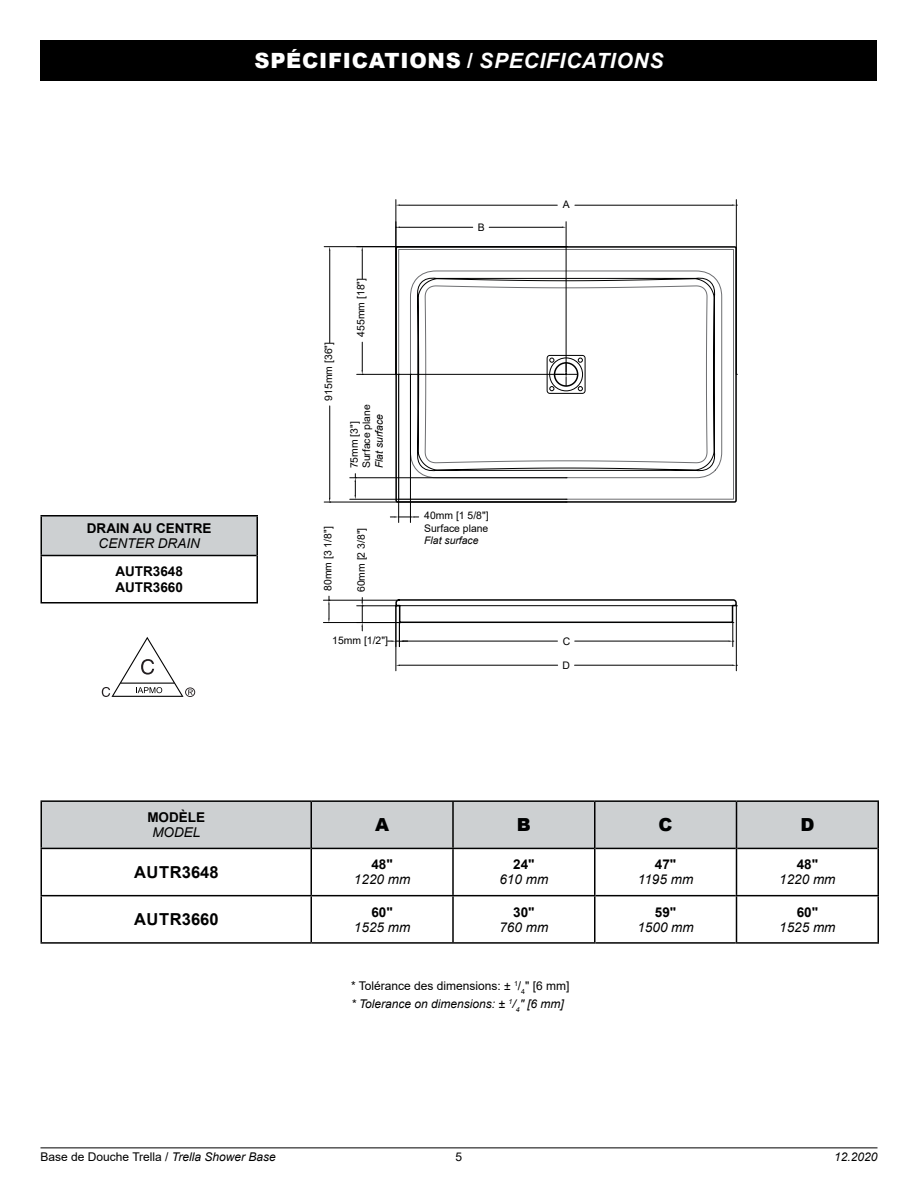
<style>
.page{position:relative;width:918px;height:1188px;background:#fff}
.page>*{position:absolute;margin:0;border:0;box-sizing:border-box;transform-origin:0 0}
.t1{font:900 21px "Arial";letter-spacing:.035em;color:#fff}
.t2{font:900 18px "Arial";color:#000101}
.t3{font:700 16.5px "Arial";color:#000101}
.t4{font:italic 13.5px "Arial";color:#000}
.t5{font:700 13.5px/16.2px "Arial";color:#000}
.t6{font:12px/18px "Arial";color:#000}
.t7{font:italic 12px "Arial";color:#000}
.t8{font:10.35px/12.5px "Arial";color:#000}
.t9{font:italic 10.35px "Arial";color:#000}
.s1{font-weight:700}
.s2{font-weight:700;font-style:italic}
.s3{font-style:italic}
</style>
<div class="page">
<hr style="left:40px;top:1148px;width:838px;height:1px;background:#000">
<svg style="left:395px;top:245px;width:343px;height:379px"></svg>
<svg style="left:399px;top:508px;width:334px;height:98px"></svg>
<svg style="left:398px;top:241px;width:336px;height:267px"></svg>
<hr style="left:396px;top:200px;width:1px;height:174px;background:#000">
<hr style="left:736px;top:200px;width:1px;height:174px;background:#000">
<hr style="left:400px;top:205px;width:157px;height:1px;background:#000">
<hr style="left:575px;top:205px;width:157px;height:1px;background:#000">
<hr style="left:324px;top:246px;width:242px;height:1px;background:#000">
<hr style="left:324px;top:502px;width:242px;height:1px;background:#000">
<hr style="left:329px;top:251px;width:1px;height:92px;background:#000">
<hr style="left:329px;top:406px;width:1px;height:92px;background:#000">
<hr style="left:566px;top:222px;width:1px;height:152px;background:#000">
<hr style="left:489px;top:227px;width:73px;height:1px;background:#000">
<hr style="left:400px;top:227px;width:73px;height:1px;background:#000">
<hr style="left:357px;top:374px;width:209px;height:1px;background:#000">
<svg style="left:362px;top:247px;width:1px;height:32px"></svg>
<svg style="left:555px;top:363px;width:23px;height:23px"></svg>
<svg style="left:362px;top:342px;width:1px;height:32px"></svg>
<hr style="left:350px;top:499px;width:216px;height:1px;background:#000">
<hr style="left:350px;top:477px;width:216px;height:1px;background:#000">
<svg style="left:355px;top:474px;width:1px;height:25px"></svg>
<hr style="left:398px;top:374px;width:1px;height:148px;background:#000">
<hr style="left:410px;top:374px;width:1px;height:148px;background:#000">
<svg style="left:390px;top:516px;width:29px;height:2px"></svg>
<hr style="left:323px;top:622px;width:76px;height:1px;background:#000">
<hr style="left:323px;top:600px;width:76px;height:1px;background:#000">
<svg style="left:328px;top:596px;width:2px;height:26px"></svg>
<hr style="left:357px;top:606px;width:42px;height:1px;background:#000">
<svg style="left:362px;top:598px;width:1px;height:33px"></svg>
<hr style="left:396px;top:606px;width:1px;height:65px;background:#000">
<hr style="left:736px;top:606px;width:1px;height:65px;background:#000">
<hr style="left:400px;top:665px;width:158px;height:1px;background:#000">
<hr style="left:575px;top:665px;width:157px;height:1px;background:#000">
<hr style="left:404px;top:641px;width:153px;height:1px;background:#000">
<hr style="left:575px;top:641px;width:154px;height:1px;background:#000">
<svg style="left:729px;top:622px;width:5px;height:25px"></svg>
<svg style="left:396px;top:600px;width:4px;height:7px"></svg>
<svg style="left:388px;top:622px;width:20px;height:25px"></svg>
<div style="left:40px;top:40px;width:838px;height:41px;background:#000"></div>
<div style="left:42px;top:802px;width:836px;height:46px;background:#cdd0d2"></div>
<hr style="left:310px;top:802px;width:2px;height:46px;background:#000">
<hr style="left:452px;top:802px;width:2px;height:46px;background:#000">
<hr style="left:594px;top:802px;width:2px;height:46px;background:#000">
<hr style="left:736px;top:802px;width:1px;height:46px;background:#000">
<hr style="left:878px;top:802px;width:1px;height:46px;background:#000">
<hr style="left:40px;top:849px;width:2px;height:46px;background:#000">
<hr style="left:310px;top:848px;width:2px;height:47px;background:#000">
<hr style="left:452px;top:849px;width:2px;height:46px;background:#000">
<hr style="left:594px;top:848px;width:2px;height:47px;background:#000">
<hr style="left:736px;top:848px;width:1px;height:47px;background:#000">
<hr style="left:878px;top:848px;width:1px;height:47px;background:#000">
<hr style="left:40px;top:895px;width:271px;height:1px;background:#000">
<hr style="left:40px;top:896px;width:2px;height:46px;background:#000">
<hr style="left:311px;top:895px;width:142px;height:1px;background:#000">
<hr style="left:310px;top:896px;width:2px;height:46px;background:#000">
<hr style="left:453px;top:895px;width:143px;height:1px;background:#000">
<hr style="left:452px;top:896px;width:2px;height:46px;background:#000">
<hr style="left:594px;top:896px;width:2px;height:46px;background:#000">
<hr style="left:736px;top:895px;width:143px;height:1px;background:#000">
<hr style="left:736px;top:896px;width:1px;height:46px;background:#000">
<hr style="left:878px;top:896px;width:1px;height:46px;background:#000">
<hr style="left:40px;top:942px;width:271px;height:2px;background:#000">
<hr style="left:311px;top:942px;width:142px;height:2px;background:#000">
<hr style="left:453px;top:942px;width:143px;height:2px;background:#000">
<hr style="left:736px;top:942px;width:143px;height:2px;background:#000">
<hr style="left:40px;top:800px;width:271px;height:2px;background:#000101">
<hr style="left:40px;top:802px;width:2px;height:46px;background:#000101">
<hr style="left:40px;top:848px;width:270px;height:1px;background:#000101">
<hr style="left:311px;top:800px;width:142px;height:2px;background:#000101">
<hr style="left:453px;top:800px;width:142px;height:2px;background:#000101">
<hr style="left:312px;top:848px;width:141px;height:1px;background:#000101">
<hr style="left:453px;top:848px;width:141px;height:1px;background:#000101">
<hr style="left:595px;top:800px;width:141px;height:2px;background:#000101">
<hr style="left:736px;top:800px;width:143px;height:2px;background:#000101">
<hr style="left:737px;top:848px;width:141px;height:1px;background:#000101">
<hr style="left:596px;top:848px;width:140px;height:1px;background:#000101">
<hr style="left:596px;top:895px;width:140px;height:1px;background:#000101">
<hr style="left:596px;top:942px;width:140px;height:2px;background:#000101">
<div style="left:41px;top:516px;width:216px;height:40px;background:#cdd0d2"></div>
<hr style="left:256px;top:517px;width:2px;height:39px;background:#000">
<hr style="left:40px;top:556px;width:2px;height:46px;background:#000">
<hr style="left:256px;top:556px;width:2px;height:46px;background:#000">
<hr style="left:40px;top:602px;width:218px;height:2px;background:#000">
<hr style="left:40px;top:515px;width:218px;height:2px;background:#000101">
<hr style="left:40px;top:517px;width:2px;height:38px;background:#000101">
<hr style="left:40px;top:555px;width:216px;height:1px;background:#000101">
<svg style="left:102px;top:637px;width:93px;height:60px"></svg>
<h1 class="t1" style="left:255px;top:46px;width:409px">SPÉCIFICATIONS <span class="s1">/</span> <span class="s2">SPECIFICATIONs</span></h1>
<p class="t5" style="left:87px;top:520px;width:126px">DRAIN AU CENTRE</p>
<p class="t4" style="left:99px;top:535px;width:103px">CENTER DRAIN</p>
<p class="t5" style="left:115px;top:563px;width:69px">AUTR3648<br>AUTR3660</p>
<p class="t5" style="left:147px;top:810px;width:59px">MODÈLE</p>
<p class="t4" style="left:152px;top:824px;width:50px">MODEL</p>
<h3 class="t3" style="left:134px;top:861px;width:86px">AU TR3648</h3>
<h3 class="t3" style="left:134px;top:908px;width:86px">AU TR3660</h3>
<p class="t8" style="left:322px;top:401px;width:60px;rotate:-90deg">915mm [36"]</p>
<p class="t8" style="left:355px;top:337px;width:60px;rotate:-90deg">455mm [18"]</p>
<p class="t8" style="left:348px;top:468px;width:66px;rotate:-90deg">75mm [3"]<br>Surface plane</p>
<p class="t9" style="left:372px;top:468px;width:56px;rotate:-90deg">Flat surface</p>
<p class="t8" style="left:321px;top:591px;width:66px;rotate:-90deg">80mm [3 1/8"]</p>
<p class="t8" style="left:355px;top:592px;width:66px;rotate:-90deg">60mm [2 3/8"]</p>
<p class="t8" style="left:478px;top:221px;width:8px">B</p>
<p class="t8" style="left:424px;top:510px;width:66px">40mm [1 5/8"]<br>Surface plane</p>
<p class="t9" style="left:424px;top:534px;width:56px">Flat surface</p>
<p class="t8" style="left:563px;top:199px;width:8px">A</p>
<p class="t8" style="left:332px;top:634px;width:57px">15mm [1/2"]</p>
<p class="t8" style="left:563px;top:635px;width:9px">C</p>
<p class="t8" style="left:563px;top:659px;width:9px">D</p>
<h2 class="t2" style="left:375px;top:812px;width:16px">A</h2>
<h2 class="t2" style="left:517px;top:812px;width:16px">B</h2>
<h2 class="t2" style="left:659px;top:812px;width:16px">C</h2>
<h2 class="t2" style="left:800px;top:812px;width:16px">D</h2>
<p class="t5" style="left:371px;top:857px;width:23px">48"</p>
<p class="t4" style="left:354px;top:871px;width:58px">1220 mm</p>
<p class="t5" style="left:513px;top:857px;width:23px">24"</p>
<p class="t4" style="left:499px;top:871px;width:50px">610 mm</p>
<p class="t5" style="left:655px;top:857px;width:23px">47"</p>
<p class="t4" style="left:638px;top:871px;width:57px">1195 mm</p>
<p class="t5" style="left:797px;top:857px;width:23px">48"</p>
<p class="t4" style="left:779px;top:871px;width:58px">1220 mm</p>
<p class="t5" style="left:371px;top:904px;width:23px">60"</p>
<p class="t4" style="left:354px;top:918px;width:58px">1525 mm</p>
<p class="t5" style="left:513px;top:904px;width:23px">30"</p>
<p class="t4" style="left:499px;top:918px;width:50px">760 mm</p>
<p class="t5" style="left:655px;top:904px;width:23px">59"</p>
<p class="t4" style="left:637px;top:918px;width:58px">1500 mm</p>
<p class="t5" style="left:797px;top:904px;width:23px">60"</p>
<p class="t4" style="left:779px;top:918px;width:58px">1525 mm</p>
<p class="t6" style="left:351px;top:977px;width:220px">* Tolérance des dimensions: ± <sup>1</sup>/<sub>4</sub>" [6 mm] <span class="s3">* Tolerance on dimensions: ±</span> <sup>1</sup><span class="s3">/</span><sub>4</sub><span class="s3">" [6 mm]</span></p>
<p class="t6" style="left:40px;top:1148px;width:237px">Base de Douche Trella / <span class="s3">Trella Shower Base</span></p>
<p class="t6" style="left:456px;top:1148px;width:8px">5</p>
<p class="t7" style="left:834px;top:1149px;width:45px">12.2020</p>
</div>
